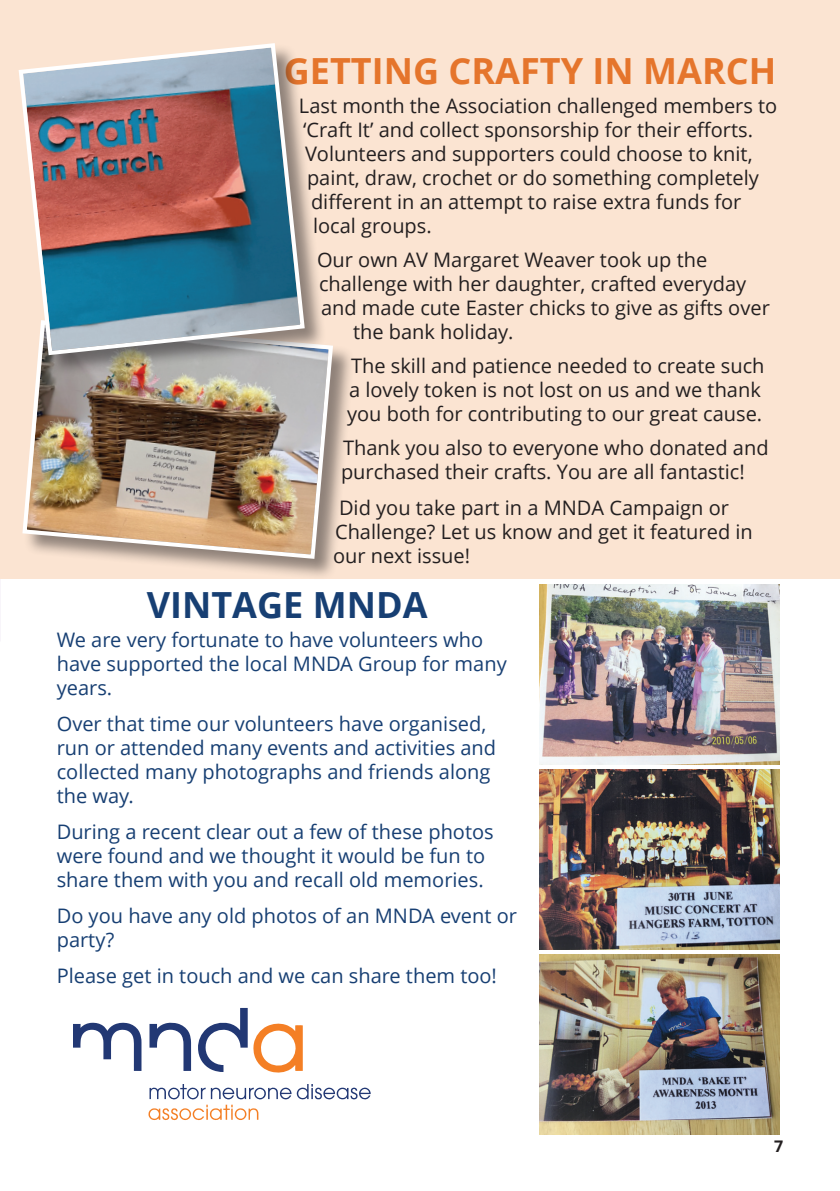
<style>
.page{position:relative;width:840px;height:1191px;background:#fff}
.page>*{position:absolute;margin:0;border:0;box-sizing:border-box;transform-origin:0 0}
.t1{font:700 36px "Open Sans";color:#e5752c}
.t2{font:700 36px "Open Sans";color:#173f73}
.t3{font:20px/24px "Open Sans";color:#231f20}
.t4{font:20px/24px "Open Sans";color:#173f73}
.t5{font:700 16px "Open Sans";color:#231f20}
</style>
<div class="page">
<div style="left:0;top:0;width:839px;height:578px;background:#fbe4d2"></div>
<div style="left:23px;top:321px;width:332px;height:260px;background:#231f20;opacity:.5"></div>
<img style="left:22px;top:321px;width:313px;height:240px">
<div style="left:19px;top:44px;width:307px;height:333px;background:#231f20;opacity:.5"></div>
<svg style="left:18px;top:43px;width:289px;height:314px;background:#898991"></svg>
<img style="left:539px;top:585px;width:239px;height:179px">
<img style="left:539px;top:770px;width:239px;height:179px">
<img style="left:539px;top:955px;width:239px;height:179px">
<svg style="left:198px;top:1008px;width:49px;height:64px"></svg>
<svg style="left:149px;top:1022px;width:42px;height:49px"></svg>
<svg style="left:73px;top:1022px;width:68px;height:49px"></svg>
<svg style="left:253px;top:1023px;width:49px;height:50px"></svg>
<svg style="left:148px;top:1084px;width:223px;height:36px"></svg>
<h1 class="t1" style="left:283px;top:46px;width:494px">GETTING CRAFTY IN MARCH</h1>
<p class="t3" style="left:299px;top:93px;width:479px">Last month the Association challenged members to</p>
<p class="t3" style="left:303px;top:117px;width:451px">‘Craft It’ and collect sponsorship for their efforts.</p>
<p class="t3" style="left:305px;top:141px;width:449px">Volunteers and supporters could choose to knit,</p>
<p class="t3" style="left:307px;top:165px;width:453px">paint, draw, crochet or do something completely</p>
<p class="t3" style="left:311px;top:189px;width:431px">different in an attempt to raise extra funds for</p>
<p class="t3" style="left:313px;top:213px;width:120px">local groups.</p>
<p class="t3" style="left:317px;top:247px;width:391px">Our own AV Margaret Weaver took up the</p>
<p class="t3" style="left:319px;top:271px;width:428px">challenge with her daughter, crafted everyday</p>
<p class="t3" style="left:321px;top:295px;width:450px">and made cute Easter chicks to give as gifts over</p>
<p class="t3" style="left:353px;top:319px;width:162px">the bank holiday.</p>
<p class="t3" style="left:347px;top:353px;width:419px">The skill and patience needed to create such a lovely token is not lost on us and we thank you both for contributing to our great cause.</p>
<p class="t3" style="left:341px;top:435px;width:429px">Thank you also to everyone who donated and purchased their crafts. You are all fantastic!</p>
<p class="t3" style="left:333px;top:495px;width:421px;text-indent:6px">Did you take part in a MNDA Campaign or<br>Challenge? Let us know and get it featured in our next issue!</p>
<h1 class="t2" style="left:147px;top:579px;width:282px">VINTAGE MNDA</h1>
<p class="t4" style="left:57px;top:627px;width:451px">We are very fortunate to have volunteers who have supported the local MNDA Group for many years.</p>
<p class="t4" style="left:57px;top:711px;width:440px">Over that time our volunteers have organised, run or attended many events and activities and collected many photographs and friends along the way.</p>
<p class="t4" style="left:57px;top:819px;width:438px">During a recent clear out a few of these photos were found and we thought it would be fun to share them with you and recall old memories.</p>
<p class="t4" style="left:57px;top:903px;width:461px">Do you have any old photos of an MNDA event or party?</p>
<p class="t4" style="left:57px;top:963px;width:441px">Please get in touch and we can share them too!</p>
<p class="t5" style="left:773px;top:1135px;width:11px">7</p>
</div>
